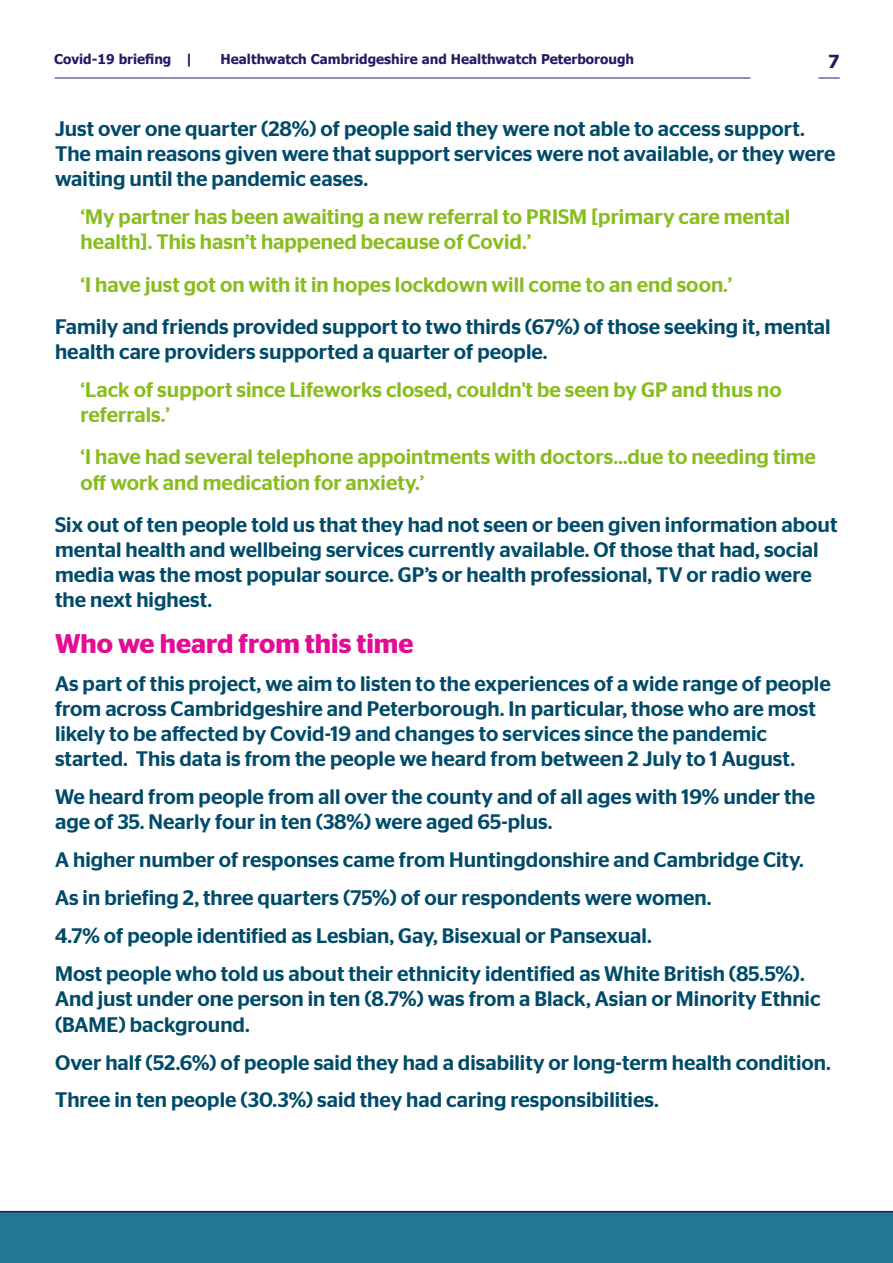
<style>
.page{position:relative;width:893px;height:1263px;background:#fff}
.page>*{position:absolute;margin:0;border:0;box-sizing:border-box;transform-origin:0 0}
.t1{font:600 27px "Stag Sans";color:#e30c95}
.t2{font:500 21px/25.2px "Stag Sans";color:#004b69}
.t3{font:500 21px/25.2px "Stag Sans";color:#88bd1f}
.t4{font:700 18px "Tahoma";color:#2a1866}
.t5{font:700 13.5px "Tahoma";color:#2a1866}
</style>
<div class="page">
<div style="left:0;top:1211px;width:893px;height:52px;background:#227793"></div>
<hr style="left:55px;top:78px;width:695px;height:1px;background:#2a1866">
<svg style="left:818px;top:78px;width:22px;height:1px"></svg>
<p class="t5" style="left:54px;top:50px;width:141px">Covid-19 briefing |</p>
<p class="t5" style="left:221px;top:50px;width:415px">Healthwatch Cambridgeshire and Healthwatch Peterborough</p>
<p class="t4" style="left:828px;top:49px;width:13px">7</p>
<p class="t2" style="left:55px;top:116px;width:782px">Just over one quarter (28%) of people said they were not able to access support.<br>The main reasons given were that support services were not available, or they were waiting until the pandemic eases.</p>
<p class="t3" style="left:81px;top:204px;width:711px">‘My partner has been awaiting a new referral to PRISM [primary care mental health]. This hasn’t happened because of Covid.’</p>
<p class="t3" style="left:81px;top:272px;width:653px">‘I have just got on with it in hopes lockdown will come to an end soon.’</p>
<p class="t2" style="left:55px;top:314px;width:777px">Family and friends provided support to two thirds (67%) of those seeking it, mental health care providers supported a quarter of people.</p>
<p class="t3" style="left:81px;top:377px;width:703px">‘Lack of support since Lifeworks closed, couldn't be seen by GP and thus no referrals.’</p>
<p class="t3" style="left:81px;top:444px;width:737px">‘I have had several telephone appointments with doctors…due to needing time off work and medication for anxiety.’</p>
<p class="t2" style="left:55px;top:512px;width:784px">Six out of ten people told us that they had not seen or been given information about mental health and wellbeing services currently available. Of those that had, social media was the most popular source. GP’s or health professional, TV or radio were the next highest.</p>
<p class="t1" style="left:55px;top:628px;width:360px">Who we heard from this time</p>
<p class="t2" style="left:55px;top:671px;width:777px">As part of this project, we aim to listen to the experiences of a wide range of people from across Cambridgeshire and Peterborough. In particular, those who are most likely to be affected by Covid-19 and changes to services since the pandemic started. This data is from the people we heard from between 2 July to 1 August.</p>
<p class="t2" style="left:55px;top:784px;width:762px">We heard from people from all over the county and of all ages with 19% under the age of 35. Nearly four in ten (38%) were aged 65-plus.</p>
<p class="t2" style="left:55px;top:841px;width:751px;line-height:38px">A higher number of responses came from Huntingdonshire and Cambridge City.<br>As in briefing 2, three quarters (75%) of our respondents were women.<br>4.7% of people identified as Lesbian, Gay, Bisexual or Pansexual.<br>Most people who told us about their ethnicity identified as White British (85.5%).</p>
<p class="t2" style="left:55px;top:986px;width:767px">And just under one person in ten (8.7%) was from a Black, Asian or Minority Ethnic (BAME) background.</p>
<p class="t2" style="left:55px;top:1043px;width:777px;line-height:38px">Over half (52.6%) of people said they had a disability or long-term health condition.<br>Three in ten people (30.3%) said they had caring responsibilities.</p>
</div>
